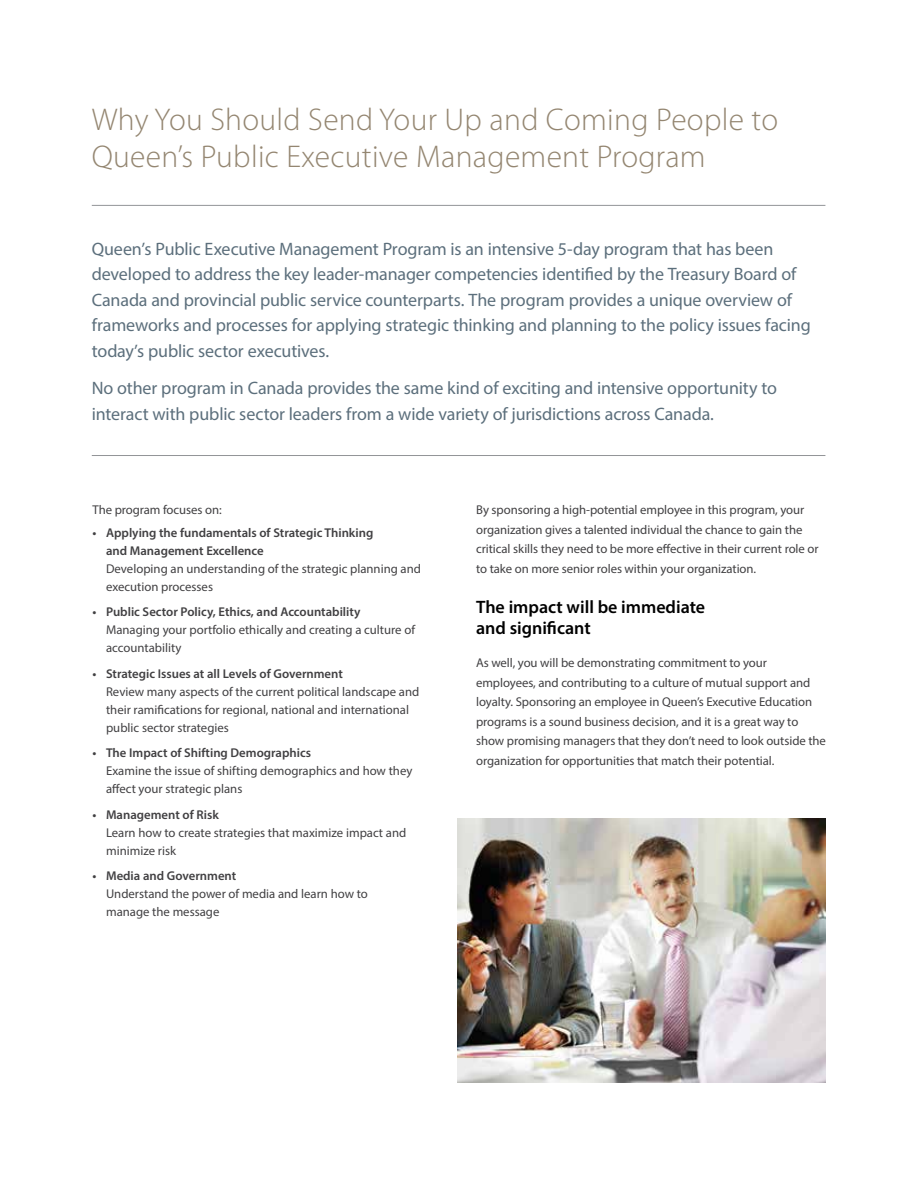
<style>
.page{position:relative;width:918px;height:1188px;background:#fff}
.page>*{position:absolute;margin:0;border:0;box-sizing:border-box;transform-origin:0 0}
.t1{font:300 31.5px/37.8px "Myriad Pro";letter-spacing:.01em;color:#948671}
.t2{font:18px/25.5px "Myriad Pro";letter-spacing:-.01em;color:#5c6f7c}
.t3{font:600 18px/21px "Myriad Pro";color:#000}
.t4{font:12.75px/19.5px "Myriad Pro";letter-spacing:-.005em;color:#414042}
.t5{font:600 12.75px/18px "Myriad Pro";color:#414042}
</style>
<div class="page">
<hr style="left:92px;top:205px;width:733px;height:1px;background:#939598">
<hr style="left:92px;top:455px;width:733px;height:1px;background:#939598">
<img style="left:458px;top:818px;width:367px;height:265px">
<h1 class="t1" style="left:92px;top:100px;width:688px">Why You Should Send Your Up and Coming People to<br>Queen’s Public Executive Management Program</h1>
<p class="t2" style="left:92px;top:236px;width:720px">Queen’s Public Executive Management Program is an intensive 5-day program that has been developed to address the key leader-manager competencies identified by the Treasury Board of Canada and provincial public service counterparts. The program provides a unique overview of frameworks and processes for applying strategic thinking and planning to the policy issues facing today’s public sector executives.</p>
<h2 class="t2" style="left:92px;top:375px;width:687px">No other program in Canada provides the same kind of exciting and intensive opportunity to interact with public sector leaders from a wide variety of jurisdictions across Canada.</h2>
<p class="t4" style="left:93px;top:500px;width:131px">The program focuses on:</p>
<p class="t5" style="left:106px;top:523px;width:269px;text-indent:-14px">• Applying the fundamentals of Strategic Thinking and Management Excellence</p>
<p class="t4" style="left:106px;top:559px;width:316px;line-height:18px">Developing an understanding of the strategic planning and execution processes</p>
<p class="t5" style="left:93px;top:603px;width:269px">• Public Sector Policy, Ethics, and Accountability</p>
<p class="t4" style="left:106px;top:621px;width:311px;line-height:18px">Managing your portfolio ethically and creating a culture of accountability</p>
<p class="t5" style="left:93px;top:664px;width:252px">• Strategic Issues at all Levels of Government</p>
<p class="t4" style="left:106px;top:682px;width:315px;line-height:18px">Review many aspects of the current political landscape and their ramifications for regional, national and international public sector strategies</p>
<p class="t5" style="left:93px;top:744px;width:220px">• The Impact of Shifting Demographics</p>
<p class="t4" style="left:106px;top:762px;width:308px;line-height:18px">Examine the issue of shifting demographics and how they affect your strategic plans</p>
<p class="t5" style="left:93px;top:805px;width:128px">• Management of Risk</p>
<p class="t4" style="left:106px;top:823px;width:302px;line-height:18px">Learn how to create strategies that maximize impact and minimize risk</p>
<p class="t5" style="left:93px;top:867px;width:145px">• Media and Government</p>
<p class="t4" style="left:106px;top:885px;width:263px;line-height:18px">Understand the power of media and learn how to manage the message</p>
<p class="t4" style="left:476px;top:500px;width:344px">By sponsoring a high-potential employee in this program, your organization gives a talented individual the chance to gain the critical skills they need to be more effective in their current role or to take on more senior roles within your organization.</p>
<h2 class="t3" style="left:476px;top:596px;width:231px">The impact will be immediate and significant</h2>
<p class="t4" style="left:476px;top:653px;width:351px">As well, you will be demonstrating commitment to your employees, and contributing to a culture of mutual support and loyalty. Sponsoring an employee in Queen’s Executive Education programs is a sound business decision, and it is a great way to show promising managers that they don’t need to look outside the organization for opportunities that match their potential.</p>
</div>
